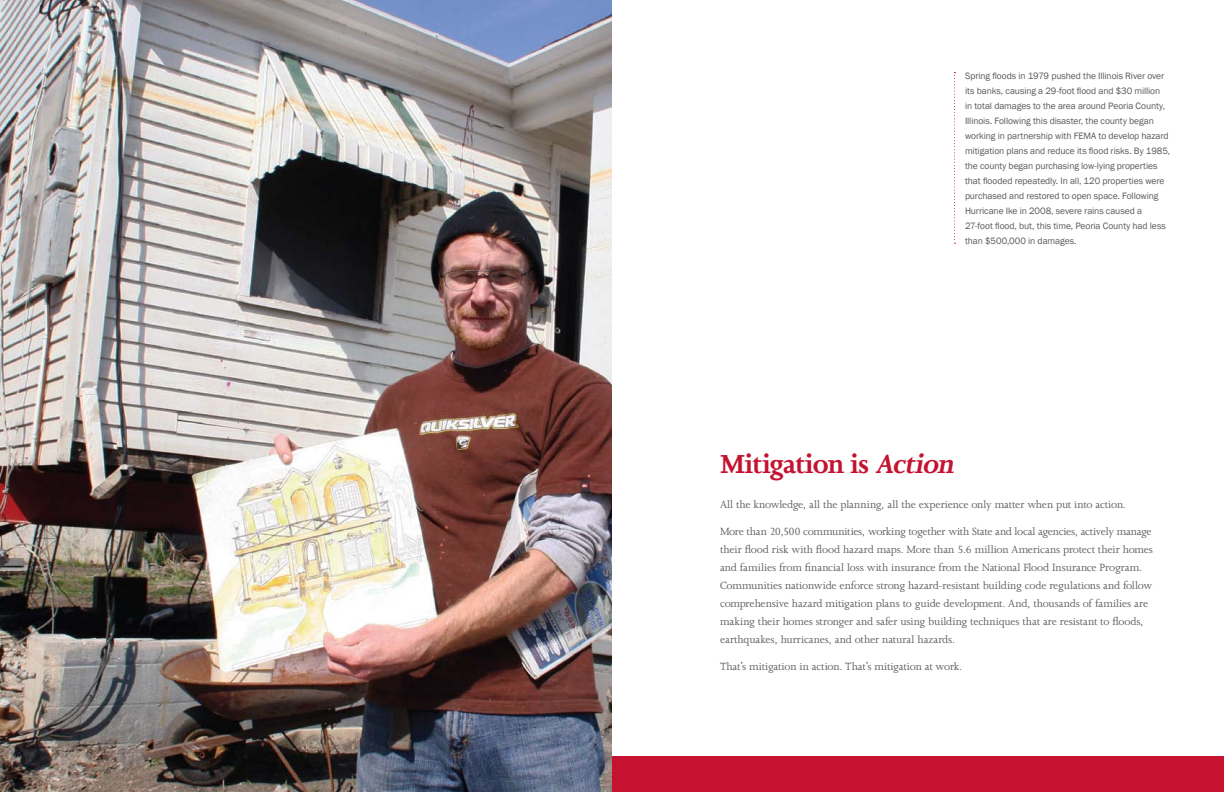
<style>
.page{position:relative;width:1224px;height:792px;background:#fff}
.page>*{position:absolute;margin:0;border:0;box-sizing:border-box;transform-origin:0 0}
.t1{font:700 30px "Joanna";letter-spacing:-.025em;color:#c41230}
.t2{font:12px/18px "Joanna";letter-spacing:-.01em;color:#58595b}
.t3{font:9.5px/15px "Franklin Gothic";letter-spacing:-.01em;color:#58595b}
.s1{font-style:italic}
</style>
<div class="page">
<img style="left:0;top:0;width:612px;height:792px">
<div style="left:612px;top:756px;width:612px;height:36px;background:#c41230"></div>
<svg style="left:954px;top:72px;width:1px;height:172px"></svg>
<p class="t3" style="left:965px;top:68px;width:207px">Spring floods in 1979 pushed the Illinois River over its banks, causing a 29-foot flood and $30 million<br>in total damages to the area around Peoria County, Illinois. Following this disaster, the county began working in partnership with FEMA to develop hazard mitigation plans and reduce its flood risks. By 1985, the county began purchasing low-lying properties that flooded repeatedly. In all, 120 properties were purchased and restored to open space. Following Hurricane Ike in 2008, severe rains caused a 27-foot flood, but, this time, Peoria County had less than $500,000 in damages.</p>
<h1 class="t1" style="left:720px;top:447px;width:241px">Mitigation is <span class="s1">Action</span></h1>
<p class="t2" style="left:720px;top:496px;width:407px">All the knowledge, all the planning, all the experience only matter when put into action.</p>
<p class="t2" style="left:720px;top:523px;width:434px">More than 20,500 communities, working together with State and local agencies, actively manage their flood risk with flood hazard maps. More than 5.6 million Americans protect their homes and families from financial loss with insurance from the National Flood Insurance Program.<br>Communities nationwide enforce strong hazard-resistant building code regulations and follow comprehensive hazard mitigation plans to guide development. And, thousands of families are making their homes stronger and safer using building techniques that are resistant to floods, earthquakes, hurricanes, and other natural hazards.</p>
<p class="t2" style="left:720px;top:658px;width:244px">That’s mitigation in action. That’s mitigation at work.</p>
</div>
